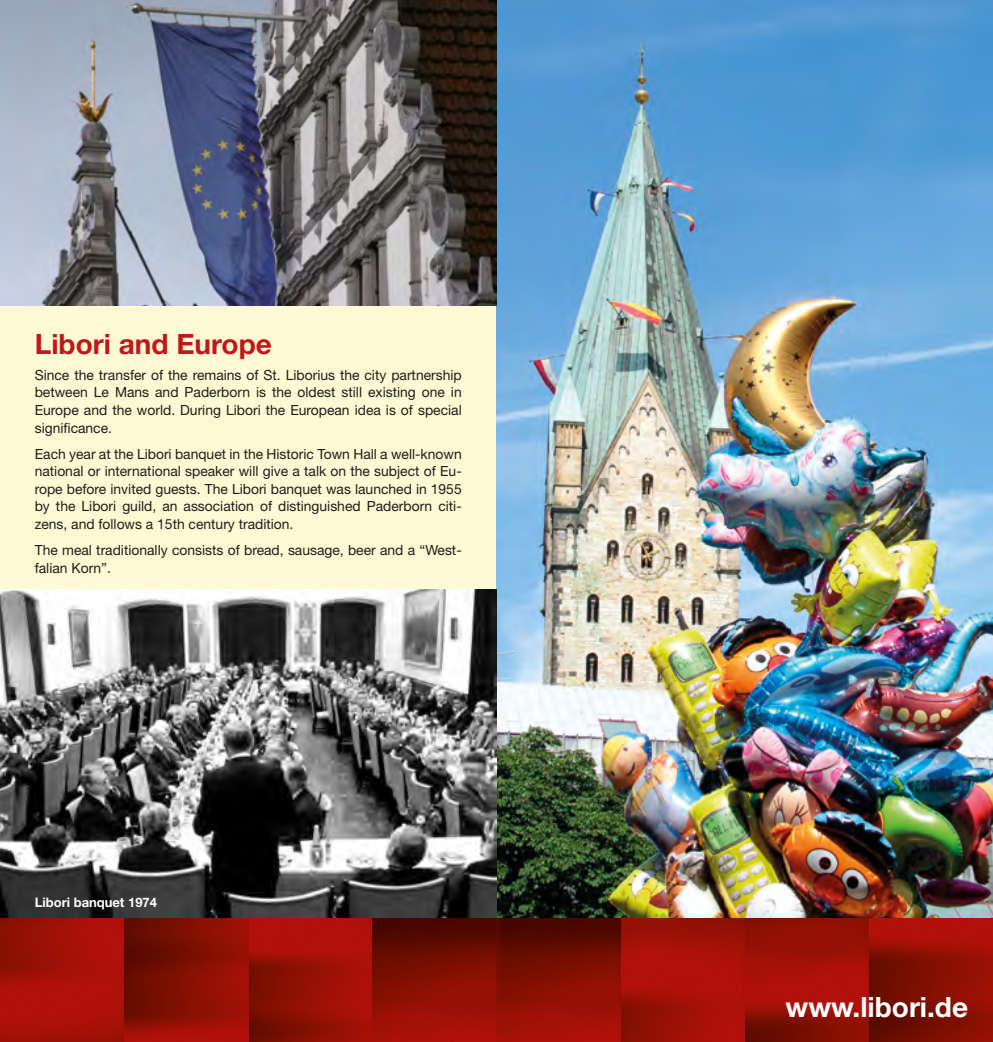
<style>
.page{position:relative;width:993px;height:1042px;background:#fff}
.page>*{position:absolute;margin:0;border:0;box-sizing:border-box;transform-origin:0 0}
.ÜB{font:700 28px "Helvetica Neue LT";color:#c1171b}
.t1{font:700 28px "Helvetica Neue LT";color:#fff}
.FLIESSTEXT{font:14px/17.5px "Helvetica Neue LT";color:#1d1d1b;text-align:justify}
.BU{font:700 13.12px "Helvetica Neue LT";color:#fff}
</style>
<div class="page">
<div style="left:0;top:0;width:992px;height:923px;background:#fffad4"></div>
<img style="left:0;top:918px;width:992px;height:124px">
<img style="left:496px;top:0;width:496px;height:918px">
<img style="left:0;top:590px;width:496px;height:328px">
<img style="left:0;top:0;width:496px;height:306px">
<p class="ÜB" style="left:35px;top:326px;width:238px">Libori and Europe</p>
<p class="FLIESSTEXT" style="left:35px;top:366px;width:428px">Since the transfer of the remains of St. Liborius the city partnership between Le Mans and Paderborn is the oldest still existing one in Europe and the world. During Libori the European idea is of special significance.</p>
<p class="FLIESSTEXT" style="left:35px;top:445px;width:428px">Each year at the Libori banquet in the Historic Town Hall a well-known national or international speaker will give a talk on the subject of Eu&shy;rope before invited guests. The Libori banquet was launched in 1955 by the Libori guild, an association of distinguished Paderborn citi&shy;zens, and follows a 15th century tradition.</p>
<p class="FLIESSTEXT" style="left:35px;top:541px;width:428px">The meal traditionally consists of bread, sausage, beer and a “West&shy;falian Korn”.</p>
<p class="BU" style="left:35px;top:894px;width:124px">Libori banquet 1974</p>
<h1 class="t1" style="left:785px;top:990px;width:184px">www.libori.de</h1>
</div>
